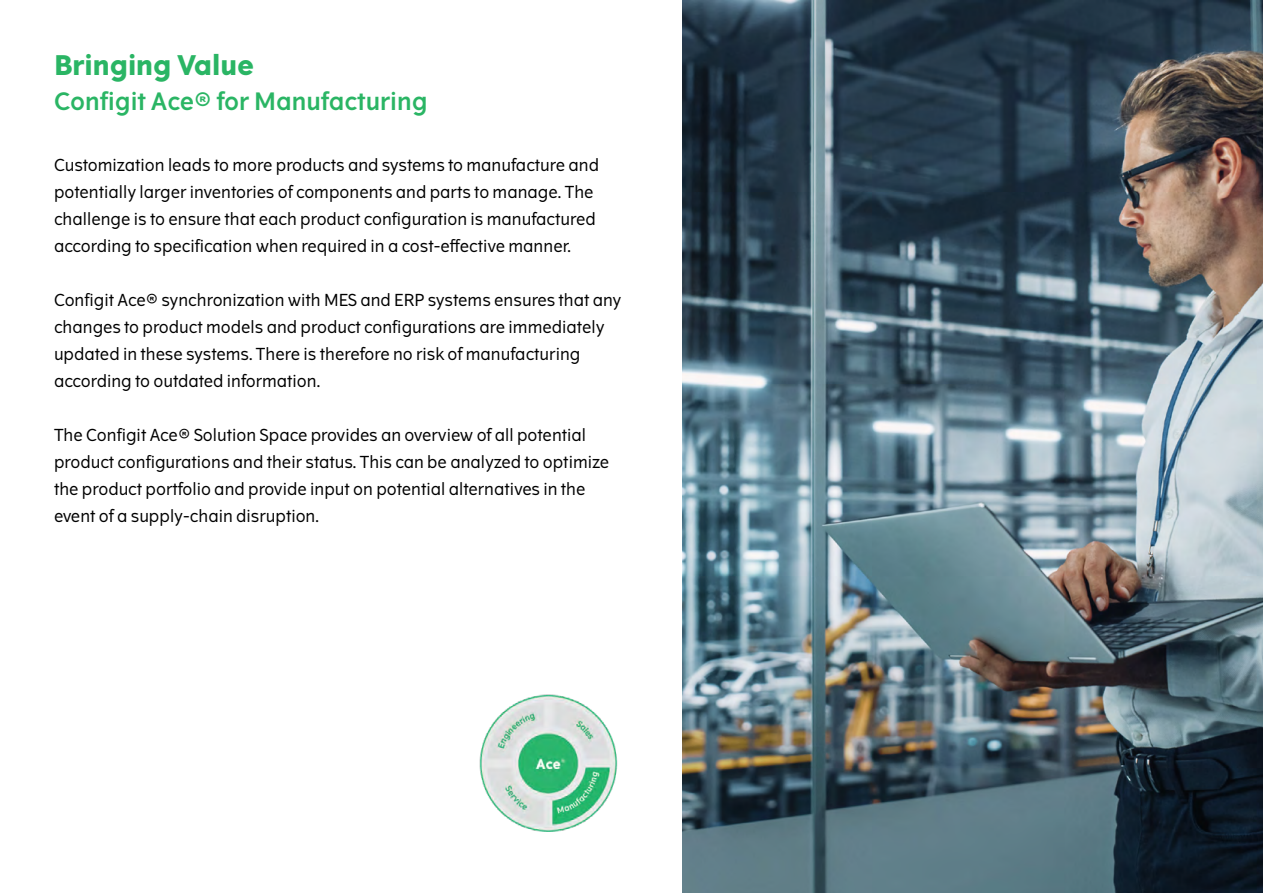
<style>
.page{position:relative;width:1263px;height:893px;background:#fff}
.page>*{position:absolute;margin:0;border:0;box-sizing:border-box;transform-origin:0 0}
.t1{font:700 27px "The Wave";color:#2ab564}
.t2{font:600 24px "The Wave";color:#2ab564}
.t3{font:16.5px/27px "The Wave";color:#000}
</style>
<div class="page">
<img style="left:682px;top:0;width:581px;height:893px">
<img style="left:479px;top:694px;width:139px;height:138px">
<h1 class="t1" style="left:54px;top:48px;width:202px">Bringing Value</h1>
<h2 class="t2" style="left:54px;top:86px;width:375px">Configit Ace® for Manufacturing</h2>
<p class="t3" style="left:54px;top:152px;width:547px">Customization leads to more products and systems to manufacture and potentially larger inventories of components and parts to manage. The challenge is to ensure that each product configuration is manufactured according to specification when required in a cost-effective manner.</p>
<p class="t3" style="left:54px;top:287px;width:569px">Configit Ace® synchronization with MES and ERP systems ensures that any changes to product models and product configurations are immediately updated in these systems. There is therefore no risk of manufacturing according to outdated information.</p>
<p class="t3" style="left:54px;top:422px;width:557px">The Configit Ace® Solution Space provides an overview of all potential product configurations and their status. This can be analyzed to optimize the product portfolio and provide input on potential alternatives in the event of a supply-chain disruption.</p>
</div>
